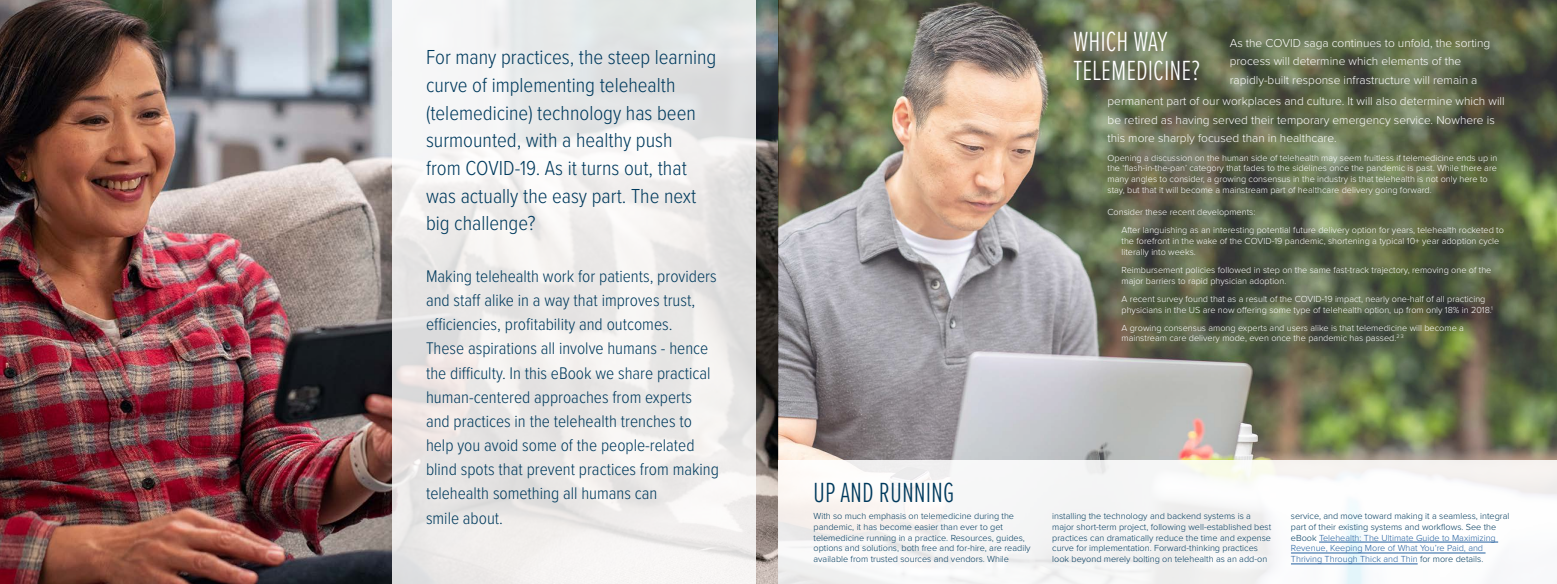
<style>
.page{position:relative;width:1557px;height:584px;background:#fff}
.page>*{position:absolute;margin:0;border:0;box-sizing:border-box;transform-origin:0 0}
.t1{font:300 28.7px/29px "Proxima Nova Ex Cn";color:#fff}
.t2{font:300 28.7px "Proxima Nova Ex Cn";color:#003a5d}
.t3{font:300 21px/27.6px "Proxima Nova Cond";color:#003a5d}
.t4{font:300 17.5px/24.1px "Proxima Nova Cond";color:#003a5d}
.t5{font:300 11.9px/18.9px "Proxima Nova";color:#fff}
.t6{font:300 9.1px/10.9px "Proxima Nova";color:#fff}
.t7{font:300 9.1px/10.9px "Proxima Nova";color:#003a5d}
.s1{color:#215e9e}
</style>
<div class="page">
<img style="left:0;top:0;width:1557px;height:584px">
<svg style="left:392px;top:0;width:364px;height:584px;fill:#eceaea"></svg>
<div style="left:778px;top:460px;width:779px;height:124px;background:#f7f7f7"></div>
<hr style="left:1319px;top:542px;width:179px;height:1px;background:#215e9e">
<hr style="left:1291px;top:553px;width:194px;height:1px;background:#215e9e">
<hr style="left:1291px;top:564px;width:127px;height:1px;background:#215e9e">
<h2 class="t3" style="left:426px;top:42px;width:292px">For many practices, the steep learning curve of implementing telehealth (telemedicine) technology has been surmounted, with a healthy push<br>from COVID-19. As it turns out, that was actually the easy part. The next big challenge?</h2>
<p class="t4" style="left:426px;top:263px;width:294px">Making telehealth work for patients, providers and staff alike in a way that improves trust, efficiencies, profitability and outcomes.<br>These aspirations all involve humans - hence the difficulty. In this eBook we share practical human-centered approaches from experts and practices in the telehealth trenches to help you avoid some of the people-related blind spots that prevent practices from making telehealth something all humans can<br>smile about.</p>
<h1 class="t1" style="left:1073px;top:26px;width:128px">WHICH WAY<br>TELEMEDICINE?</h1>
<h3 class="t5" style="left:1230px;top:32px;width:262px">As the COVID saga continues to unfold, the sorting process will determine which elements of the rapidly-built response infrastructure will remain a</h3>
<h3 class="t5" style="left:1107px;top:91px;width:399px">permanent part of our workplaces and culture. It will also determine which will be retired as having served their temporary emergency service. Nowhere is this more sharply focused than in healthcare.</h3>
<h1 class="t2" style="left:813px;top:471px;width:143px">UP AND RUNNING</h1>
<p class="t6" style="left:1107px;top:152px;width:391px">Opening a discussion on the human side of telehealth may seem fruitless if telemedicine ends up in the ‘flash-in-the-pan’ category that fades to the sidelines once the pandemic is past. While there are many angles to consider, a growing consensus in the industry is that telehealth is not only here to stay, but that it will become a mainstream part of healthcare delivery going forward.</p>
<p class="t6" style="left:1121px;top:203px;width:384px;line-height:17.9px;text-indent:-14px">Consider these recent developments:<br>After languishing as an interesting potential future delivery option for years, telehealth rocketed to</p>
<p class="t6" style="left:1121px;top:235px;width:379px">the forefront in the wake of the COVID-19 pandemic, shortening a typical 10+ year adoption cycle literally into weeks.</p>
<p class="t6" style="left:1121px;top:264px;width:371px">Reimbursement policies followed in step on the same fast-track trajectory, removing one of the major barriers to rapid physician adoption.</p>
<p class="t6" style="left:1121px;top:293px;width:373px">A recent survey found that as a result of the COVID-19 impact, nearly one-half of all practicing physicians in the US are now offering some type of telehealth option, up from only 18% in 2018.<sup>1</sup></p>
<p class="t6" style="left:1121px;top:321px;width:344px">A growing consensus among experts and users alike is that telemedicine will become a mainstream care delivery mode, even once the pandemic has passed.<sup>2</sup> <sup>3</sup></p>
<p class="t7" style="left:813px;top:510px;width:219px">With so much emphasis on telemedicine during the pandemic, it has become easier than ever to get telemedicine running in a practice. Resources, guides, options and solutions, both free and for-hire, are readily available from trusted sources and vendors. While</p>
<p class="t7" style="left:1052px;top:510px;width:221px">installing the technology and backend systems is a major short-term project, following well-established best practices can dramatically reduce the time and expense curve for implementation. Forward-thinking practices look beyond merely bolting on telehealth as an add-on</p>
<p class="t7" style="left:1291px;top:510px;width:220px">service, and move toward making it a seamless, integral part of their existing systems and workflows. See the eBook <span class="s1">Telehealth: The Ultimate Guide to Maximizing Revenue, Keeping More of What You’re Paid, and Thriving Through Thick and Thin</span> for more details.</p>
</div>
